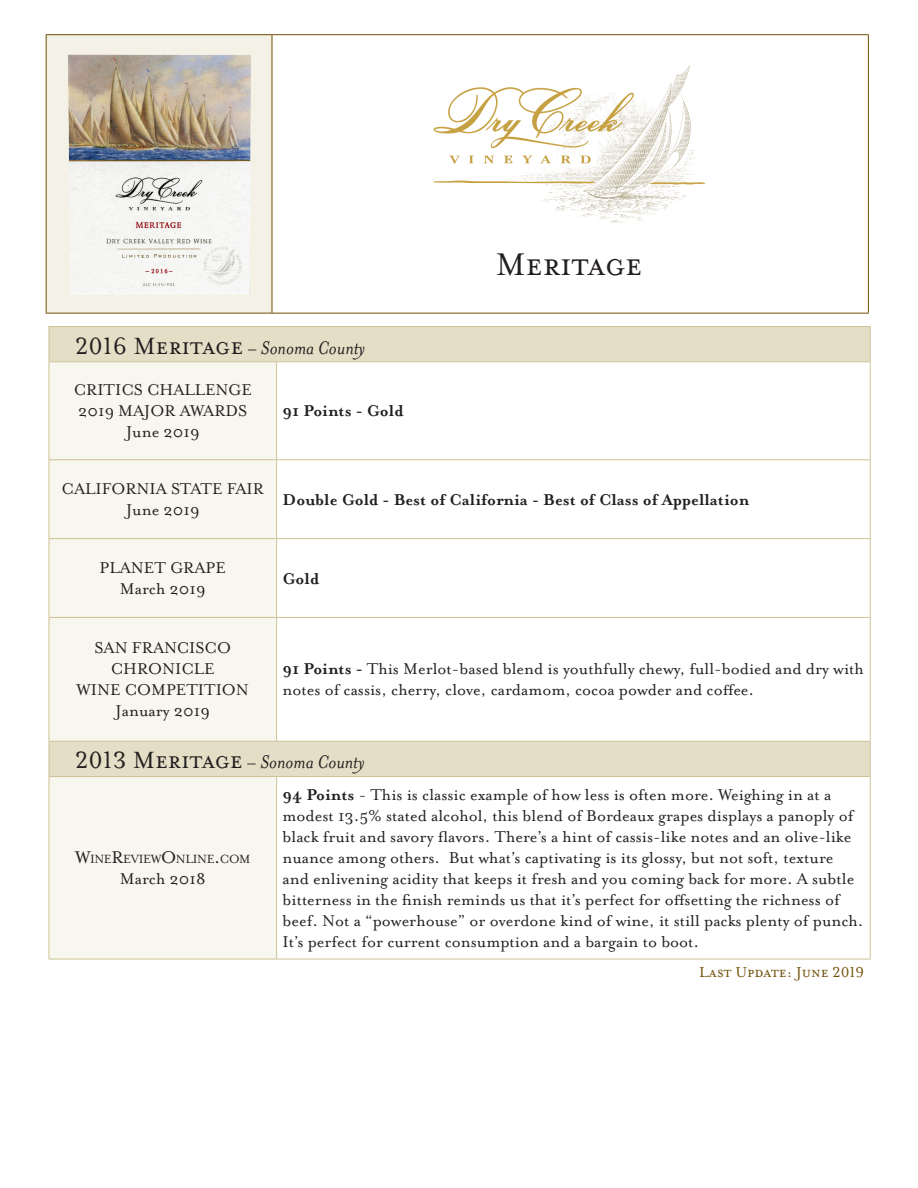
<style>
.page{position:relative;width:918px;height:1188px;background:#fff}
.page>*{position:absolute;margin:0;border:0;box-sizing:border-box;transform-origin:0 0}
.t1{font:36px "Mrs Eaves Small Caps";color:#231f20}
.t2{font:27px "Mrs Eaves Small Caps";color:#231f20}
.t3{font:18px/21px "Mrs Eaves Roman";color:#231f20;text-align:center}
.t4{font:700 18px "Mrs Eaves";color:#231f20}
.t5{font:16.5px "Mrs Eaves Small Caps";color:#6f4f06}
.t6{font:13.65px "Mrs Eaves Roman";letter-spacing:-.03em;color:#231f20}
.s1{font-family:"Mrs Eaves Roman";font-size:19.5px}
.s2{font-family:"Mrs Eaves";font-style:italic;font-size:21px}
.s3{font-family:"Mrs Eaves";font-weight:700}
.s4{font-size:19.5px}
</style>
<div class="page">
<div style="left:46px;top:35px;width:226px;height:278px;background:#f4f1e6"></div>
<hr style="left:46px;top:34px;width:226px;height:1px;background:#6f4f06">
<hr style="left:46px;top:35px;width:1px;height:278px;background:#6f4f06">
<hr style="left:272px;top:34px;width:597px;height:1px;background:#6f4f06">
<hr style="left:272px;top:35px;width:1px;height:278px;background:#6f4f06">
<hr style="left:868px;top:35px;width:1px;height:278px;background:#6f4f06">
<hr style="left:46px;top:313px;width:226px;height:1px;background:#6f4f06">
<hr style="left:272px;top:313px;width:597px;height:1px;background:#6f4f06">
<img style="left:433px;top:65px;width:272px;height:158px">
<img style="left:68px;top:54px;width:183px;height:240px">
<svg style="left:50px;top:327px;width:820px;height:449px"></svg>
<div style="left:50px;top:362px;width:227px;height:597px;background:#f7f6ef"></div>
<hr style="left:49px;top:326px;width:228px;height:1px;background:#cec397">
<hr style="left:49px;top:327px;width:1px;height:34px;background:#cec397">
<hr style="left:277px;top:326px;width:594px;height:1px;background:#cec397">
<hr style="left:870px;top:327px;width:1px;height:34px;background:#cec397">
<hr style="left:49px;top:361px;width:228px;height:1px;background:#cec397">
<hr style="left:49px;top:362px;width:1px;height:97px;background:#cec397">
<hr style="left:277px;top:361px;width:594px;height:1px;background:#cec397">
<hr style="left:276px;top:362px;width:1px;height:97px;background:#cec397">
<hr style="left:870px;top:362px;width:1px;height:97px;background:#cec397">
<hr style="left:49px;top:459px;width:228px;height:1px;background:#cec397">
<hr style="left:49px;top:460px;width:1px;height:78px;background:#cec397">
<hr style="left:277px;top:459px;width:594px;height:1px;background:#cec397">
<hr style="left:276px;top:460px;width:1px;height:78px;background:#cec397">
<hr style="left:870px;top:460px;width:1px;height:78px;background:#cec397">
<hr style="left:49px;top:538px;width:228px;height:1px;background:#cec397">
<hr style="left:49px;top:539px;width:1px;height:78px;background:#cec397">
<hr style="left:277px;top:538px;width:594px;height:1px;background:#cec397">
<hr style="left:276px;top:539px;width:1px;height:78px;background:#cec397">
<hr style="left:870px;top:539px;width:1px;height:78px;background:#cec397">
<hr style="left:49px;top:617px;width:228px;height:1px;background:#cec397">
<hr style="left:49px;top:618px;width:1px;height:123px;background:#cec397">
<hr style="left:277px;top:617px;width:594px;height:1px;background:#cec397">
<hr style="left:276px;top:618px;width:1px;height:123px;background:#cec397">
<hr style="left:870px;top:618px;width:1px;height:123px;background:#cec397">
<hr style="left:49px;top:741px;width:228px;height:1px;background:#cec397">
<hr style="left:49px;top:742px;width:1px;height:34px;background:#cec397">
<hr style="left:277px;top:741px;width:594px;height:1px;background:#cec397">
<hr style="left:870px;top:742px;width:1px;height:34px;background:#cec397">
<hr style="left:49px;top:776px;width:228px;height:1px;background:#cec397">
<hr style="left:49px;top:777px;width:1px;height:182px;background:#cec397">
<hr style="left:277px;top:776px;width:594px;height:1px;background:#cec397">
<hr style="left:276px;top:777px;width:1px;height:182px;background:#cec397">
<hr style="left:870px;top:777px;width:1px;height:182px;background:#cec397">
<hr style="left:49px;top:959px;width:228px;height:1px;background:#cec397">
<hr style="left:277px;top:959px;width:594px;height:1px;background:#cec397">
<h2 class="t2" style="left:75px;top:331px;width:291px">2016 Meritage <span class="s1">–</span> <span class="s2">Sonoma County</span></h2>
<p class="t3" style="left:74px;top:380px;width:180px">CRITICS CHALLENGE<br>2019 MAJOR AWARDS<br>June 2019</p>
<p class="t4" style="left:283px;top:401px;width:122px">91 Points - Gold</p>
<h1 class="t1" style="left:496px;top:244px;width:148px">Meritage</h1>
<p class="t3" style="left:62px;top:479px;width:204px">CALIFORNIA STATE FAIR<br>June 2019</p>
<p class="t4" style="left:283px;top:489px;width:468px">Double Gold - Best of California - Best of Class of Appellation</p>
<p class="t3" style="left:100px;top:557px;width:128px">PLANET GRAPE<br>March 2019</p>
<p class="t4" style="left:283px;top:568px;width:38px">Gold</p>
<p class="t3" style="left:77px;top:638px;width:174px">SAN FRANCISCO<br>CHRONICLE<br>WINE COMPETITION<br>January 2019</p>
<p class="t3" style="left:283px;top:659px;width:583px;text-align:left"><span class="s3">91 Points -</span> This Merlot-based blend is youthfully chewy, full-bodied and dry with notes of cassis, cherry, clove, cardamom, cocoa powder and coffee.</p>
<h2 class="t2" style="left:75px;top:746px;width:291px">2013 Meritage <span class="s1">–</span> <span class="s2">Sonoma County</span></h2>
<p class="t6" style="left:75px;top:852px;width:177px"><span class="s4">W</span>INE<span class="s4">R</span>EVIEW<span class="s4">O</span>NLINE<span class="s4">.</span>COM</p>
<p class="t3" style="left:120px;top:869px;width:87px">March 2018</p>
<p class="t3" style="left:283px;top:784px;width:582px;text-align:left"><span class="s3">94 Points</span> - This is classic example of how less is often more. Weighing in at a modest 13.5% stated alcohol, this blend of Bordeaux grapes displays a panoply of black fruit and savory flavors. There’s a hint of cassis-like notes and an olive-like nuance among others. But what’s captivating is its glossy, but not soft, texture and enlivening acidity that keeps it fresh and you coming back for more. A subtle bitterness in the finish reminds us that it’s perfect for offsetting the richness of beef. Not a “powerhouse” or overdone kind of wine, it still packs plenty of punch.<br>It’s perfect for current consumption and a bargain to boot.</p>
<p class="t5" style="left:699px;top:963px;width:167px">Last Update: June 2019</p>
</div>
